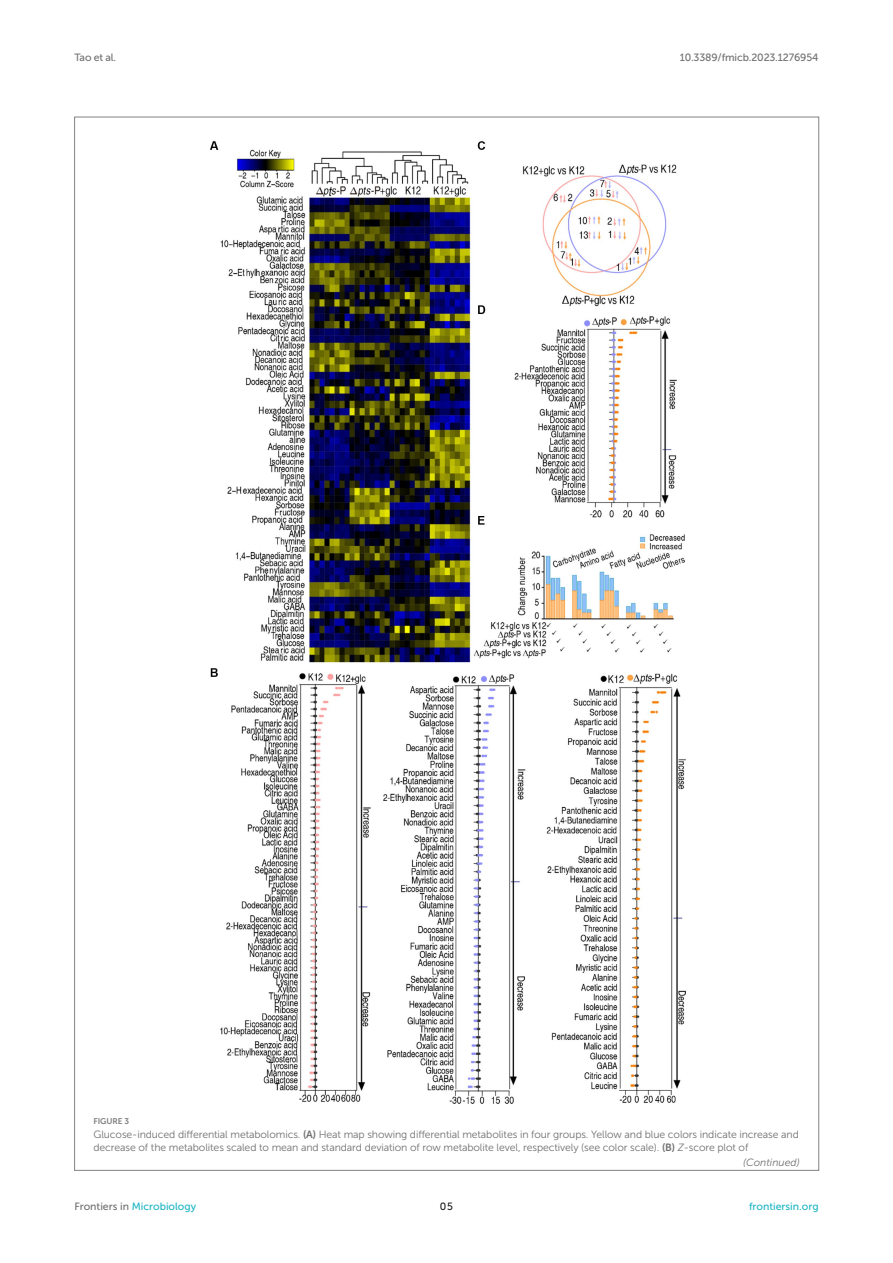
<style>
.page{position:relative;width:893px;height:1263px;background:#fff}
.page>*{position:absolute;margin:0;border:0;box-sizing:border-box;transform-origin:0 0}
.FIG_LEG{font:10.5px/13.5px "Museo Sans 300";letter-spacing:-.01em;color:#706f70}
.t1{font:10.5px "Museo Sans 500";color:#1db5c3}
.t2{font:10.5px "Museo Sans 500";letter-spacing:-.015em;color:#706f70}
.T_Continue{font:italic 10.5px "Museo Sans 300";color:#706f70}
.t3{font:10.5px "Museo Sans 500";color:#1b1c1b}
.FIG_HD{font:8.25px "Museo Sans 700";letter-spacing:-.01em;color:#7e7f7f}
.s1{font-family:"Museo Sans 700"}
.s2{font-style:italic}
.s3{color:#706f70}
</style>
<div class="page">
<img style="left:210px;top:141px;width:476px;height:963px">
<p class="t2" style="left:74px;top:51px;width:43px">Tao et al.</p>
<p class="t2" style="left:680px;top:51px;width:140px">10.3389/fmicb.2023.1276954</p>
<p class="FIG_HD" style="left:94px;top:1117px;width:37px">FIGURE 3</p>
<p class="FIG_LEG" style="left:94px;top:1127px;width:707px">Glucose-induced differential metabolomics. <span class="s1">(A)</span> Heat map showing differential metabolites in four groups. Yellow and blue colors indicate increase and decrease of the metabolites scaled to mean and standard deviation of row metabolite level, respectively (see color scale). <span class="s1">(B)</span> <span class="s2">Z</span>-score plot of</p>
<p class="T_Continue" style="left:743px;top:1157px;width:58px">(Continued)</p>
<p class="t1" style="left:74px;top:1200px;width:123px"><span class="s3">Frontiers in</span> Microbiology</p>
<p class="t3" style="left:440px;top:1200px;width:14px">05</p>
<p class="t1" style="left:749px;top:1200px;width:71px">frontiersin.org</p>
</div>
